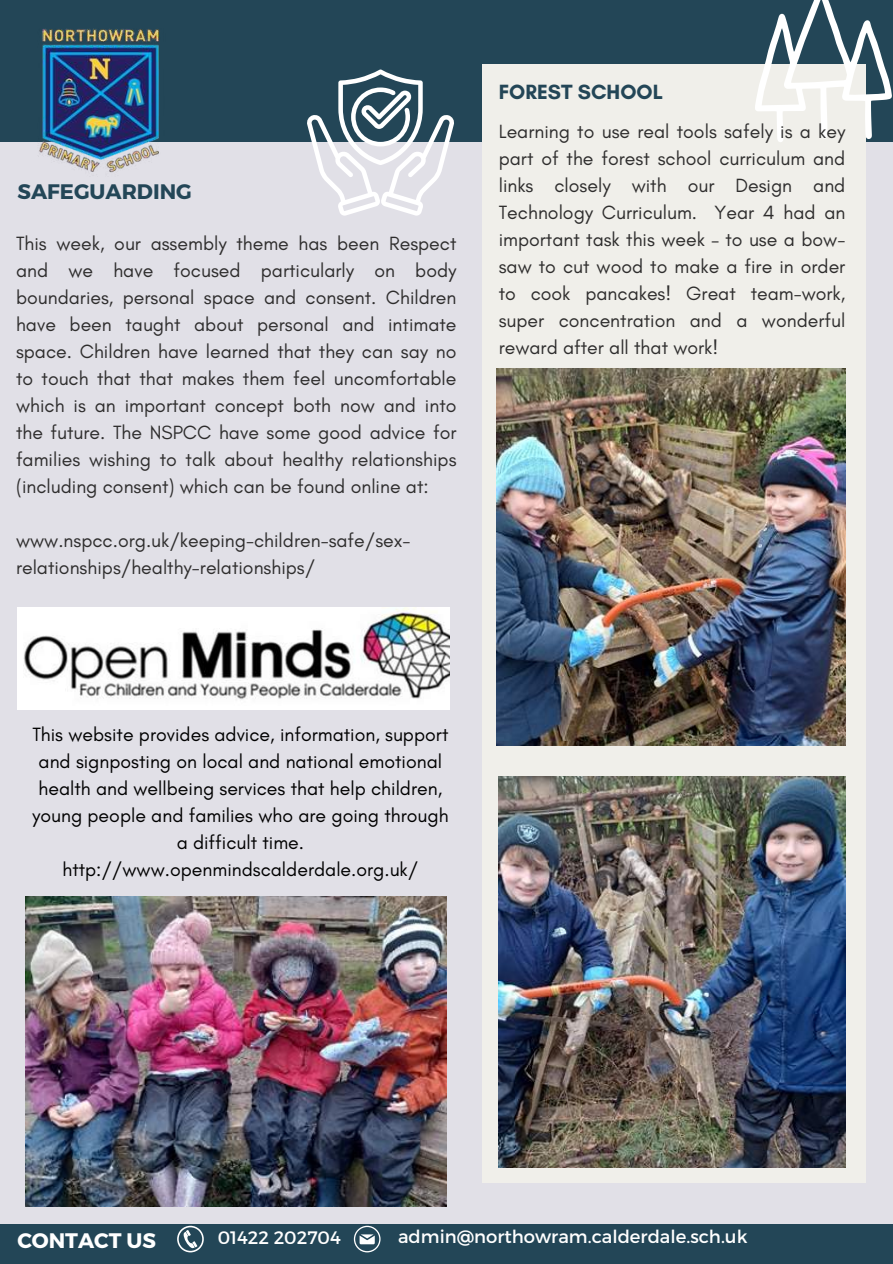
<style>
.page{position:relative;width:893px;height:1264px;background:#fff}
.page>*{position:absolute;margin:0;border:0;box-sizing:border-box;transform-origin:0 0}
.t1{font:700 21px "Glacial Indifference";color:#234657}
.t2{font:700 21px "Montserrat";color:#234657}
.t3{font:700 21px "Montserrat";color:#fff}
.t4{font:19.5px/27px "Glacial Indifference";color:#2e2d2d;text-align:justify}
.t5{font:19.5px/27px "Glacial Indifference";color:#000;text-align:center}
.t6{font:18px "Montserrat";color:#fff}
</style>
<div class="page">
<div style="left:0;top:0;width:892px;height:1263px;background:#234657"></div>
<div style="left:0;top:142px;width:892px;height:1081px;background:#e1e0e7"></div>
<div style="left:482px;top:64px;width:383px;height:1118px;background:#f0efea"></div>
<img style="left:39px;top:28px;width:121px;height:145px">
<svg style="left:755px;top:0;width:137px;height:142px"></svg>
<svg style="left:177px;top:1225px;width:27px;height:27px"></svg>
<svg style="left:354px;top:1225px;width:26px;height:27px"></svg>
<svg style="left:307px;top:69px;width:147px;height:147px"></svg>
<img style="left:17px;top:607px;width:432px;height:102px">
<img style="left:496px;top:368px;width:349px;height:377px">
<img style="left:498px;top:776px;width:347px;height:391px">
<img style="left:26px;top:896px;width:421px;height:310px">
<p class="t2" style="left:17px;top:178px;width:176px">SAFEGUARDING</p>
<p class="t4" style="left:16px;top:229px;width:442px">This week, our assembly theme has been Respect and we have focused particularly on body boundaries, personal space and consent. Children have been taught about personal and intimate space. Children have learned that they can say no to touch that that makes them feel uncomfortable which is an important concept both now and into the future. The NSPCC have some good advice for families wishing to talk about healthy relationships (including consent) which can be found online at:</p>
<p class="t4" style="left:16px;top:526px;width:396px">www.nspcc.org.uk/keeping-children-safe/sex&shy;relationships/healthy-relationships/</p>
<p class="t1" style="left:498px;top:79px;width:166px">FOREST SCHOOL</p>
<p class="t4" style="left:498px;top:117px;width:348px">Learning to use real tools safely is a key part of the forest school curriculum and links closely with our Design and Technology Curriculum. Year 4 had an important task this week – to use a bow&shy;saw to cut wood to make a fire in order to cook pancakes! Great team-work, super concentration and a wonderful reward after all that work!</p>
<p class="t5" style="left:32px;top:720px;width:418px">This website provides advice, information, support and signposting on local and national emotional health and wellbeing services that help children, young people and families who are going through a difficult time. http://www.openmindscalderdale.org.uk/</p>
<p class="t3" style="left:17px;top:1226px;width:140px">CONTACT US</p>
<p class="t6" style="left:218px;top:1225px;width:125px">01422 202704</p>
<p class="t6" style="left:398px;top:1224px;width:351px">admin@northowram.calderdale.sch.uk</p>
</div>
